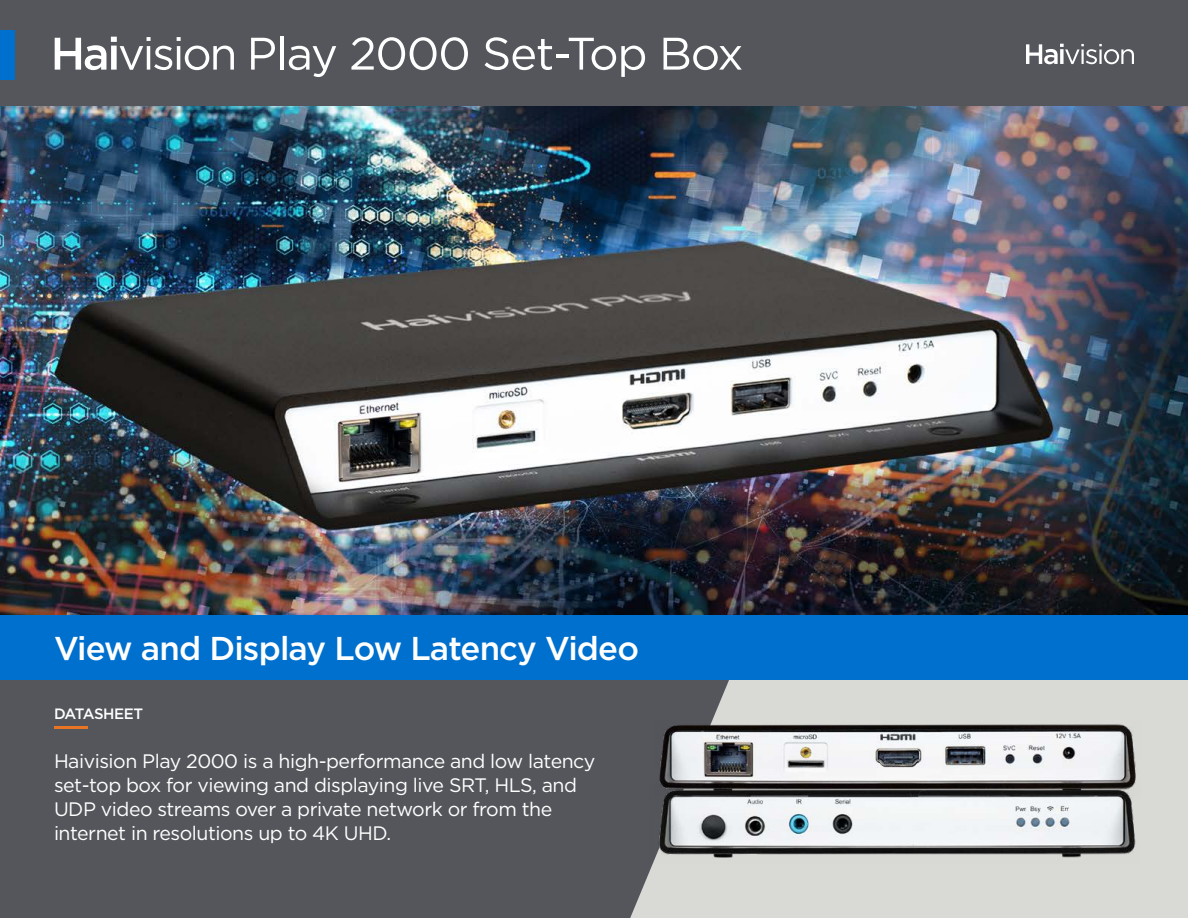
<style>
.page{position:relative;width:1188px;height:918px;background:#fff}
.page>*{position:absolute;margin:0;border:0;box-sizing:border-box;transform-origin:0 0}
.t1{font:500 33px "Gotham";letter-spacing:-.025em;color:#fff}
.t2{font:19.5px/24px "Gotham";letter-spacing:-.025em;color:#fff}
.t3{font:500 15px "Gotham";letter-spacing:-.03em;color:#fff}
</style>
<div class="page">
<div style="left:0;top:679px;width:842px;height:239px;background:#54565b"></div>
<svg style="left:630px;top:679px;width:558px;height:239px;fill:#d9d9d6"></svg>
<img style="left:0;top:106px;width:1188px;height:509px">
<div style="left:0;top:0;width:1188px;height:106px;background:#54565b"></div>
<div style="left:0;top:30px;width:15px;height:49px;background:#0070ce"></div>
<svg style="left:1026px;top:44px;width:108px;height:20px"></svg>
<hr style="left:54px;top:727px;width:34px;height:2px;background:#e87424">
<div style="left:0;top:615px;width:1188px;height:64px;background:#0070ce"></div>
<img style="left:655px;top:720px;width:487px;height:75px">
<img style="left:649px;top:783px;width:491px;height:80px">
<svg style="left:55px;top:37px;width:179px;height:33px"></svg>
<svg style="left:251px;top:38px;width:24px;height:32px"></svg>
<hr style="left:280px;top:36px;width:4px;height:34px;background:#fff">
<svg style="left:289px;top:46px;width:47px;height:31px"></svg>
<svg style="left:351px;top:37px;width:117px;height:33px"></svg>
<svg style="left:485px;top:37px;width:67px;height:33px"></svg>
<hr style="left:556px;top:54px;width:13px;height:4px;background:#fff">
<svg style="left:569px;top:38px;width:76px;height:39px"></svg>
<svg style="left:664px;top:38px;width:78px;height:32px"></svg>
<h1 class="t1" style="left:54px;top:627px;width:587px">View and Display Low Latency Video</h1>
<p class="t3" style="left:54px;top:704px;width:91px">DATASHEET</p>
<p class="t2" style="left:54px;top:749px;width:543px">Haivision Play 2000 is a high-performance and low latency set-top box for viewing and displaying live SRT, HLS, and UDP video streams over a private network or from the internet in resolutions up to 4K UHD.</p>
</div>
